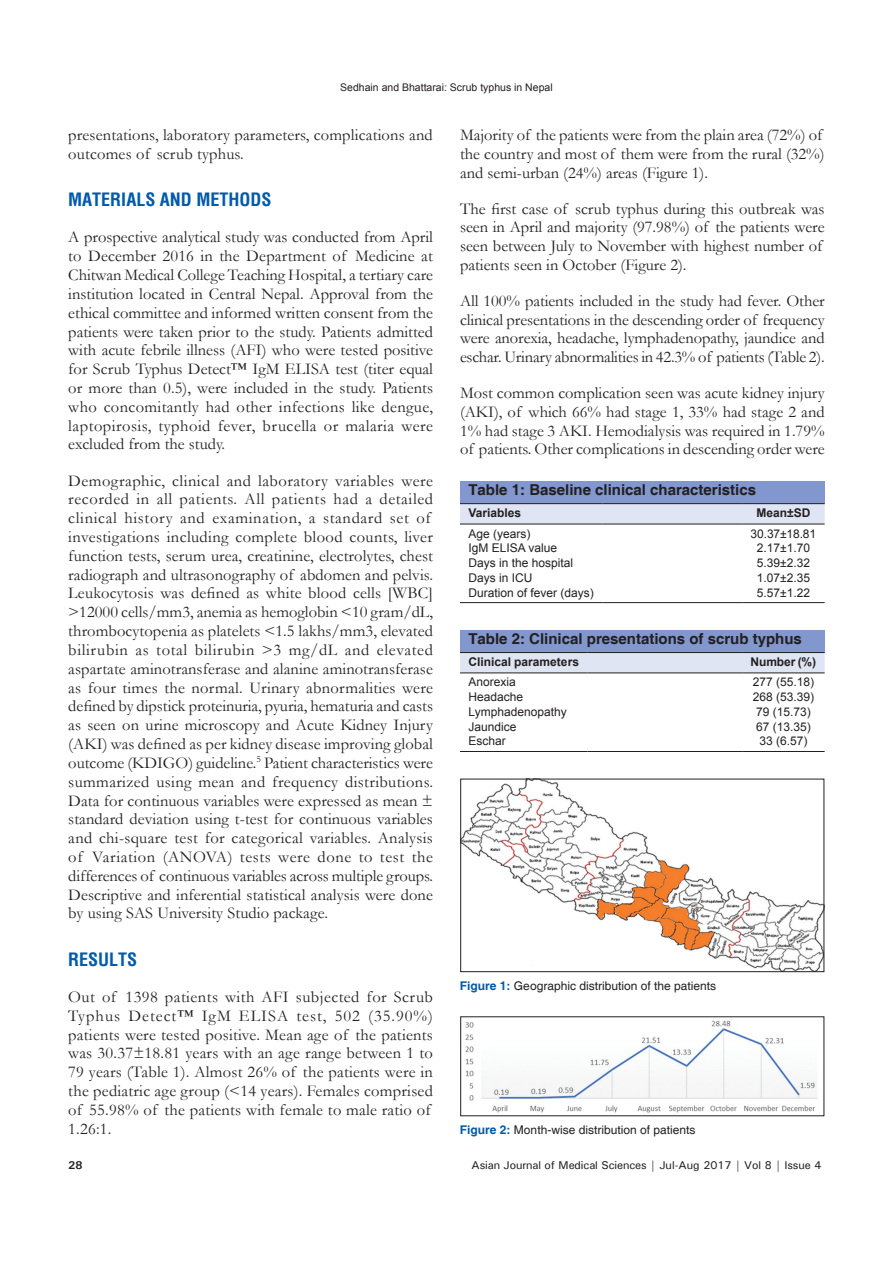
<style>
.page{position:relative;width:893px;height:1263px;background:#fff}
.page>*{position:absolute;margin:0;border:0;box-sizing:border-box;transform-origin:0 0}
.t1{font:700 condensed 18px "Helvetica";color:#015aaa}
.TX{font:16.5px/18.8px "Garamond";letter-spacing:.005em;color:#231f20}
.TT{font:700 15px "Helvetica";color:#231f20}
.TB{font:12px "Arial";color:#231f20}
.FGC{font:12px "Helvetica";color:#231f20}
.TBL{font:12px "Arial";color:#231f20}
.TCH{font:700 12px "Arial";color:#231f20}
.t2{font:500 11.25px "Univers";letter-spacing:-.01em;color:#231f20}
.t3{font:700 11.25px "Univers";color:#231f20}
.t4{font:10.5px "Arial";color:#231f20}
.s1{font-weight:700;color:#015aaa}
</style>
<div class="page">
<div style="left:460px;top:481px;width:365px;height:23px;background:#8197cd"></div>
<svg style="left:460px;top:504px;width:365px;height:20px;background:#dadeec"></svg>
<hr style="left:460px;top:602px;width:142px;height:1px;background:#231f20">
<hr style="left:602px;top:602px;width:140px;height:1px;background:#231f20">
<hr style="left:742px;top:602px;width:83px;height:1px;background:#231f20">
<hr style="left:460px;top:524px;width:142px;height:1px;background:#231f20">
<hr style="left:602px;top:524px;width:140px;height:1px;background:#231f20">
<hr style="left:742px;top:524px;width:83px;height:1px;background:#231f20">
<hr style="left:460px;top:503px;width:142px;height:1px;background:#231f20">
<hr style="left:602px;top:503px;width:140px;height:1px;background:#231f20">
<hr style="left:742px;top:503px;width:83px;height:1px;background:#231f20">
<div style="left:460px;top:630px;width:365px;height:22px;background:#8197cd"></div>
<div style="left:460px;top:653px;width:365px;height:19px;background:#e0e5f3"></div>
<hr style="left:460px;top:751px;width:127px;height:1px;background:#231f20">
<hr style="left:587px;top:751px;width:155px;height:1px;background:#231f20">
<hr style="left:742px;top:751px;width:83px;height:1px;background:#231f20">
<hr style="left:460px;top:672px;width:127px;height:1px;background:#231f20">
<hr style="left:587px;top:672px;width:155px;height:1px;background:#231f20">
<hr style="left:742px;top:672px;width:83px;height:1px;background:#231f20">
<hr style="left:460px;top:652px;width:127px;height:1px;background:#231f20">
<hr style="left:587px;top:652px;width:155px;height:1px;background:#231f20">
<hr style="left:742px;top:652px;width:83px;height:1px;background:#231f20">
<img style="left:462px;top:781px;width:360px;height:189px">
<div style="left:460px;top:779px;width:364px;height:193px;border:1px solid #231f20"></div>
<img style="left:465px;top:1020px;width:353px;height:93px">
<p class="t4" style="left:340px;top:80px;width:214px">Sedhain and Bhattarai: Scrub typhus in Nepal</p>
<p class="TX" style="left:68px;top:125px;width:366px">presentations, laboratory parameters, complications and outcomes of scrub typhus.</p>
<h1 class="t1" style="left:68px;top:188px;width:205px">MATERIALS AND METHODS</h1>
<p class="TX" style="left:68px;top:227px;width:366px;text-align:justify">A prospective analytical study was conducted from April to December 2016 in the Department of Medicine at Chitwan Medical College Teaching Hospital, a tertiary care institution located in Central Nepal. Approval from the ethical committee and informed written consent from the patients were taken prior to the study. Patients admitted with acute febrile illness (AFI) who were tested positive for Scrub Typhus Detect™ IgM ELISA test (titer equal or more than 0.5), were included in the study. Patients who concomitantly had other infections like dengue, laptopirosis, typhoid fever, brucella or malaria were excluded from the study.</p>
<p class="TX" style="left:68px;top:470px;width:366px">Demographic, clinical and laboratory variables were recorded in all patients. All patients had a detailed clinical history and examination, a standard set of investigations including complete blood counts, liver function tests, serum urea, creatinine, electrolytes, chest radiograph and ultrasonography of abdomen and pelvis.<br>Leukocytosis was defined as white blood cells [WBC] &gt;12000 cells/mm3, anemia as hemoglobin &lt;10 gram/dL, thrombocytopenia as platelets &lt;1.5 lakhs/mm3, elevated bilirubin as total bilirubin &gt;3 mg/dL and elevated aspartate aminotransferase and alanine aminotransferase as four times the normal. Urinary abnormalities were defined by dipstick proteinuria, pyuria, hematuria and casts as seen on urine microscopy and Acute Kidney Injury (AKI) was defined as per kidney disease improving global outcome (KDIGO) guideline.<sup>5</sup> Patient characteristics were summarized using mean and frequency distributions.<br>Data for continuous variables were expressed as mean ± standard deviation using t-test for continuous variables and chi-square test for categorical variables. Analysis of Variation (ANOVA) tests were done to test the differences of continuous variables across multiple groups.<br>Descriptive and inferential statistical analysis were done by using SAS University Studio package.</p>
<h1 class="t1" style="left:68px;top:947px;width:71px">RESULTS</h1>
<p class="TX" style="left:68px;top:987px;width:366px">Out of 1398 patients with AFI subjected for Scrub Typhus Detect™ IgM ELISA test, 502 (35.90%) patients were tested positive. Mean age of the patients was 30.37±18.81 years with an age range between 1 to 79 years (Table 1). Almost 26% of the patients were in the pediatric age group (&lt;14 years). Females comprised of 55.98% of the patients with female to male ratio of 1.26:1.</p>
<p class="TX" style="left:460px;top:125px;width:366px">Majority of the patients were from the plain area (72%) of the country and most of them were from the rural (32%) and semi-urban (24%) areas (Figure 1).</p>
<p class="TX" style="left:460px;top:199px;width:366px">The first case of scrub typhus during this outbreak was seen in April and majority (97.98%) of the patients were seen between July to November with highest number of patients seen in October (Figure 2).</p>
<p class="TX" style="left:460px;top:291px;width:366px;text-align:justify">All 100% patients included in the study had fever. Other clinical presentations in the descending order of frequency were anorexia, headache, lymphadenopathy, jaundice and eschar. Urinary abnormalities in 42.3% of patients (Table 2).</p>
<p class="TX" style="left:460px;top:383px;width:366px;text-align:justify">Most common complication seen was acute kidney injury (AKI), of which 66% had stage 1, 33% had stage 2 and 1% had stage 3 AKI. Hemodialysis was required in 1.79% of patients. Other complications in descending order were</p>
<p class="TT" style="left:468px;top:481px;width:289px">Table 1: Baseline clinical characteristics</p>
<p class="TCH" style="left:468px;top:505px;width:54px">Variables</p>
<p class="TCH" style="left:756px;top:505px;width:55px">Mean±SD</p>
<p class="TB" style="left:468px;top:525px;width:64px">Age (years)</p>
<p class="TB" style="left:751px;top:525px;width:67px">30.37±18.81</p>
<p class="TB" style="left:468px;top:540px;width:90px">IgM ELISA value</p>
<p class="TB" style="left:757px;top:540px;width:55px">2.17±1.70</p>
<p class="TB" style="left:468px;top:555px;width:106px">Days in the hospital</p>
<p class="TB" style="left:757px;top:555px;width:55px">5.39±2.32</p>
<p class="TB" style="left:468px;top:569px;width:66px">Days in ICU</p>
<p class="TB" style="left:757px;top:569px;width:55px">1.07±2.35</p>
<p class="TBL" style="left:468px;top:584px;width:127px">Duration of fever (days)</p>
<p class="TBL" style="left:757px;top:584px;width:55px">5.57±1.22</p>
<p class="TT" style="left:468px;top:630px;width:335px">Table 2: Clinical presentations of scrub typhus</p>
<p class="TCH" style="left:468px;top:654px;width:112px">Clinical parameters</p>
<p class="TCH" style="left:751px;top:654px;width:67px">Number (%)</p>
<p class="TB" style="left:468px;top:674px;width:49px">Anorexia</p>
<p class="TB" style="left:753px;top:674px;width:63px">277 (55.18)</p>
<p class="TB" style="left:468px;top:689px;width:56px">Headache</p>
<p class="TB" style="left:753px;top:689px;width:63px">268 (53.39)</p>
<p class="TB" style="left:468px;top:703px;width:100px">Lymphadenopathy</p>
<p class="TB" style="left:756px;top:703px;width:56px">79 (15.73)</p>
<p class="TB" style="left:468px;top:718px;width:50px">Jaundice</p>
<p class="TB" style="left:756px;top:718px;width:56px">67 (13.35)</p>
<p class="TBL" style="left:468px;top:733px;width:39px">Eschar</p>
<p class="TBL" style="left:759px;top:733px;width:50px">33 (6.57)</p>
<p class="FGC" style="left:460px;top:978px;width:258px"><span class="s1">Figure 1:</span> Geographic distribution of the patients</p>
<p class="FGC" style="left:460px;top:1122px;width:237px"><span class="s1">Figure 2:</span> Month-wise distribution of patients</p>
<p class="t3" style="left:68px;top:1158px;width:16px">28</p>
<p class="t2" style="left:471px;top:1157px;width:351px">Asian Journal of Medical Sciences | Jul-Aug 2017 | Vol 8 | Issue 4</p>
</div>
